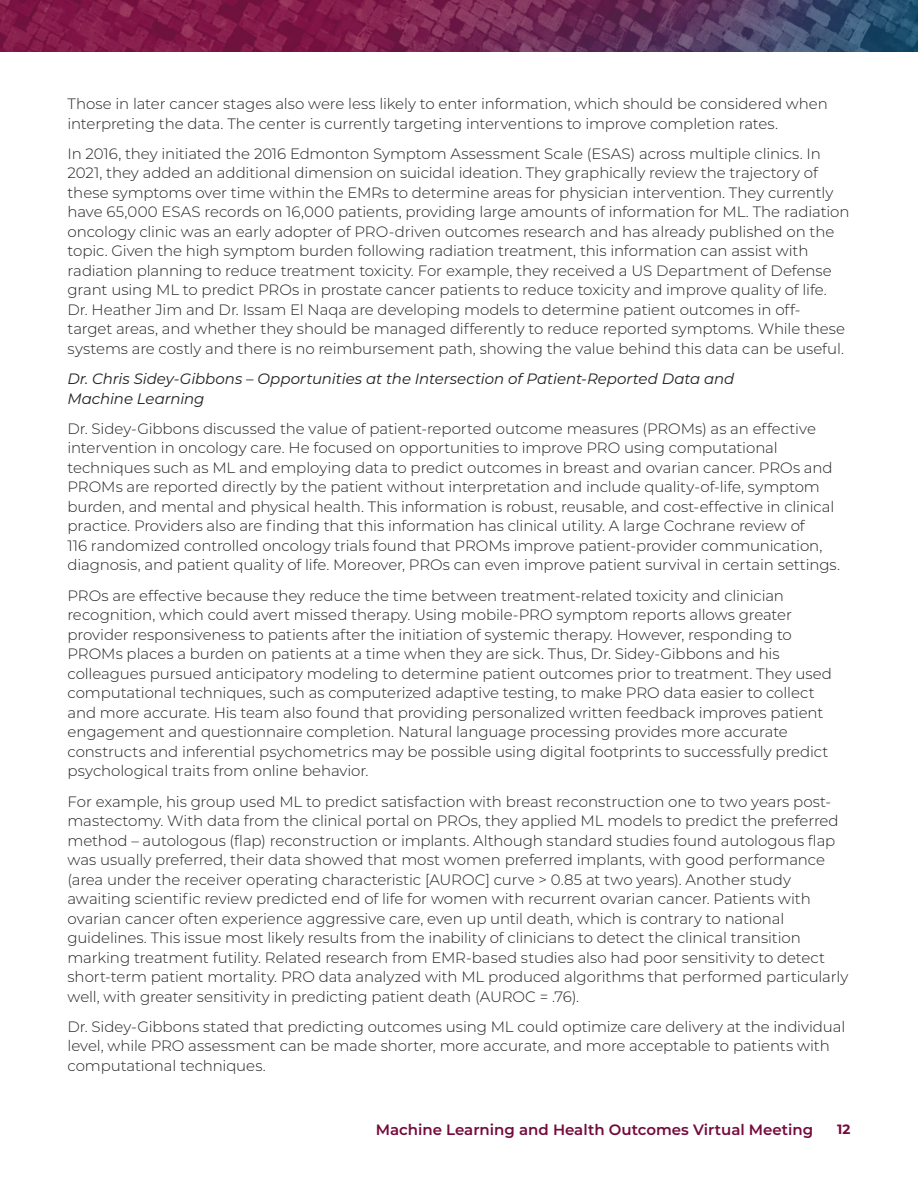
<style>
.page{position:relative;width:918px;height:1188px;background:#fff}
.page>*{position:absolute;margin:0;border:0;box-sizing:border-box;transform-origin:0 0}
.t1{font:300 15px/19.5px "Montserrat";letter-spacing:-.005em;color:#231f20}
.t2{font:italic 15px/19.5px "Montserrat";letter-spacing:-.005em;color:#231f20}
.t3{font:600 15px "Montserrat";color:#740a3c}
.t4{font:700 13.5px "Montserrat";color:#740a3c}
</style>
<div class="page">
<img style="left:0;top:0;width:918px;height:52px">
<p class="t1" style="left:68px;top:93px;width:762px">Those in later cancer stages also were less likely to enter information, which should be considered when interpreting the data. The center is currently targeting interventions to improve completion rates.</p>
<p class="t1" style="left:68px;top:143px;width:784px">In 2016, they initiated the 2016 Edmonton Symptom Assessment Scale (ESAS) across multiple clinics. In 2021, they added an additional dimension on suicidal ideation. They graphically review the trajectory of these symptoms over time within the EMRs to determine areas for physician intervention. They currently have 65,000 ESAS records on 16,000 patients, providing large amounts of information for ML. The radiation oncology clinic was an early adopter of PRO-driven outcomes research and has already published on the topic. Given the high symptom burden following radiation treatment, this information can assist with radiation planning to reduce treatment toxicity. For example, they received a US Department of Defense grant using ML to predict PROs in prostate cancer patients to reduce toxicity and improve quality of life.<br>Dr. Heather Jim and Dr. Issam El Naqa are developing models to determine patient outcomes in off-<br>target areas, and whether they should be managed differently to reduce reported symptoms. While these systems are costly and there is no reimbursement path, showing the value behind this data can be useful.</p>
<h4 class="t2" style="left:68px;top:369px;width:668px">Dr. Chris Sidey-Gibbons – Opportunities at the Intersection of Patient-Reported Data and<br>Machine Learning</h4>
<p class="t1" style="left:68px;top:418px;width:774px">Dr. Sidey-Gibbons discussed the value of patient-reported outcome measures (PROMs) as an effective intervention in oncology care. He focused on opportunities to improve PRO using computational techniques such as ML and employing data to predict outcomes in breast and ovarian cancer. PROs and PROMs are reported directly by the patient without interpretation and include quality-of-life, symptom burden, and mental and physical health. This information is robust, reusable, and cost-effective in clinical practice. Providers also are finding that this information has clinical utility. A large Cochrane review of<br>116 randomized controlled oncology trials found that PROMs improve patient-provider communication, diagnosis, and patient quality of life. Moreover, PROs can even improve patient survival in certain settings.</p>
<p class="t1" style="left:68px;top:585px;width:766px">PROs are effective because they reduce the time between treatment-related toxicity and clinician recognition, which could avert missed therapy. Using mobile-PRO symptom reports allows greater provider responsiveness to patients after the initiation of systemic therapy. However, responding to PROMs places a burden on patients at a time when they are sick. Thus, Dr. Sidey-Gibbons and his colleagues pursued anticipatory modeling to determine patient outcomes prior to treatment. They used computational techniques, such as computerized adaptive testing, to make PRO data easier to collect and more accurate. His team also found that providing personalized written feedback improves patient engagement and questionnaire completion. Natural language processing provides more accurate constructs and inferential psychometrics may be possible using digital footprints to successfully predict psychological traits from online behavior.</p>
<p class="t1" style="left:68px;top:791px;width:782px">For example, his group used ML to predict satisfaction with breast reconstruction one to two years post&shy;mastectomy. With data from the clinical portal on PROs, they applied ML models to predict the preferred method – autologous (flap) reconstruction or implants. Although standard studies found autologous flap was usually preferred, their data showed that most women preferred implants, with good performance (area under the receiver operating characteristic [AUROC] curve &gt; 0.85 at two years). Another study awaiting scientific review predicted end of life for women with recurrent ovarian cancer. Patients with ovarian cancer often experience aggressive care, even up until death, which is contrary to national guidelines. This issue most likely results from the inability of clinicians to detect the clinical transition marking treatment futility. Related research from EMR-based studies also had poor sensitivity to detect short-term patient mortality. PRO data analyzed with ML produced algorithms that performed particularly well, with greater sensitivity in predicting patient death (AUROC = .76).</p>
<p class="t1" style="left:68px;top:1016px;width:779px">Dr. Sidey-Gibbons stated that predicting outcomes using ML could optimize care delivery at the individual level, while PRO assessment can be made shorter, more accurate, and more acceptable to patients with computational techniques.</p>
<p class="t3" style="left:376px;top:1119px;width:439px">Machine Learning and Health Outcomes Virtual Meeting</p>
<p class="t4" style="left:837px;top:1119px;width:15px">12</p>
</div>
